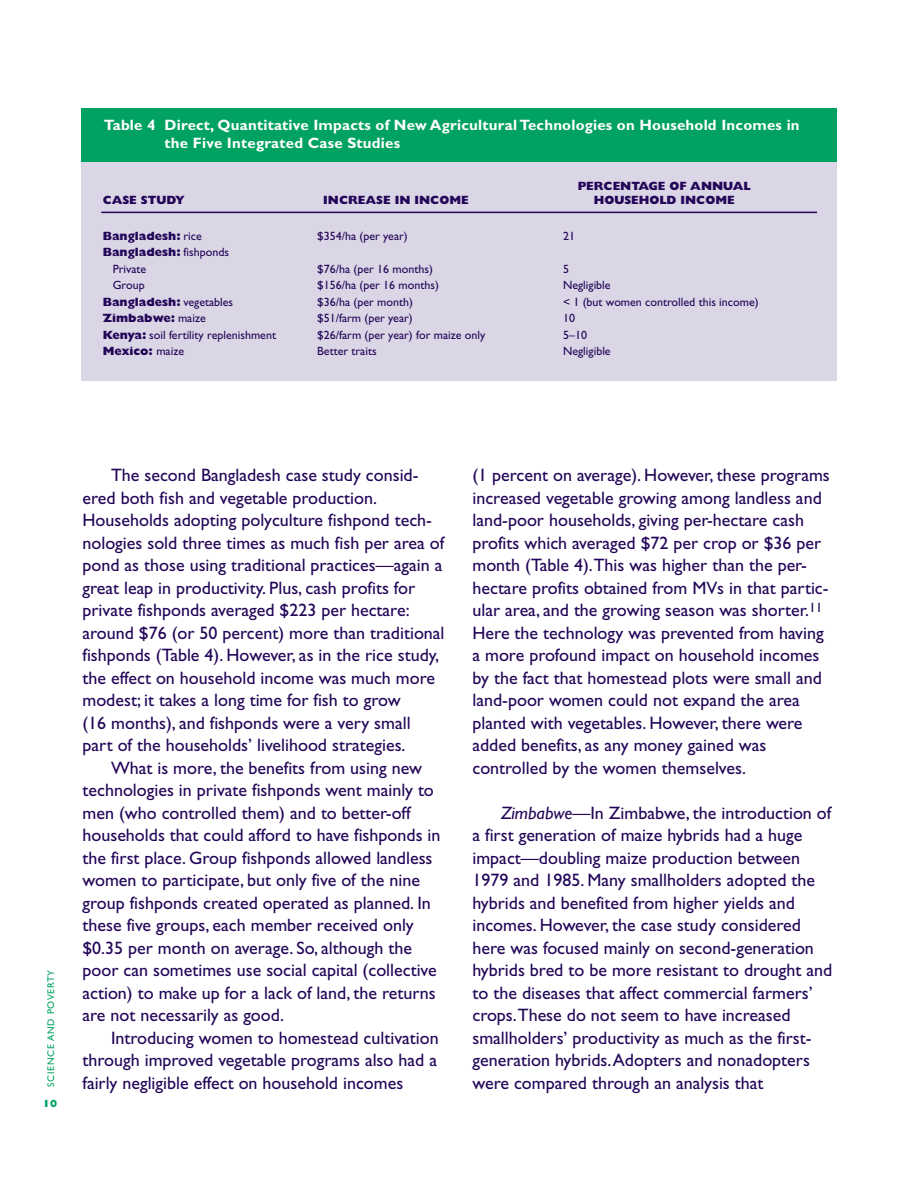
<style>
.page{position:relative;width:918px;height:1188px;background:#fff}
.page>*{position:absolute;margin:0;border:0;box-sizing:border-box;transform-origin:0 0}
.t1{font:18px/22.5px "Gill Sans";color:#230658}
.t2{font:700 15px/18px "Gill Sans";letter-spacing:.015em;color:#fff}
.t3{font:12px/16.5px "Gill Sans";color:#230658}
.t4{font:800 12px "Gill Sans";color:#230658}
.t5{font:800 10.5px "Gill Sans";color:#00a261}
.t6{font:9.75px "Gill Sans";letter-spacing:.075em;color:#00a261}
.s1{font-weight:400}
.s2{font-weight:800}
.s3{font-style:italic}
</style>
<div class="page">
<div style="left:81px;top:160px;width:756px;height:220px;background:#dad6e5"></div>
<div style="left:81px;top:108px;width:756px;height:54px;background:#00a261"></div>
<hr style="left:101px;top:212px;width:716px;height:1px;background:#230658">
<p class="t2" style="left:165px;top:117px;width:637px;text-indent:-61px">Table 4 Direct, Quantitative Impacts of New Agricultural Technologies on Household Incomes in the Five Integrated Case Studies</p>
<p class="t4" style="left:578px;top:182px;width:174px">PERCENTAGE OF ANNUAL</p>
<p class="t4" style="left:103px;top:195px;width:84px">CASE STUDY</p>
<p class="t4" style="left:323px;top:195px;width:147px">INCREASE IN INCOME</p>
<p class="t4" style="left:594px;top:195px;width:142px">HOUSEHOLD INCOME</p>
<p class="t4" style="left:103px;top:231px;width:101px">Bangladesh: <span class="s1">rice</span></p>
<p class="t3" style="left:317px;top:229px;width:92px">$354/ha (per year)</p>
<p class="t3" style="left:563px;top:229px;width:13px">21</p>
<p class="t3" style="left:113px;top:245px;width:118px;text-indent:-10px"><span class="s2">Bangladesh:</span> fishponds<br>Private</p>
<p class="t3" style="left:317px;top:262px;width:117px">$76/ha (per 16 months)</p>
<p class="t3" style="left:563px;top:262px;width:7px">5</p>
<p class="t3" style="left:113px;top:278px;width:33px">Group</p>
<p class="t3" style="left:317px;top:278px;width:123px">$156/ha (per 16 months)</p>
<p class="t3" style="left:563px;top:278px;width:49px">Negligible</p>
<p class="t4" style="left:103px;top:297px;width:132px">Bangladesh: <span class="s1">vegetables</span></p>
<p class="t3" style="left:317px;top:295px;width:97px">$36/ha (per month)</p>
<p class="t3" style="left:563px;top:295px;width:197px">&lt; 1 (but women controlled this income)</p>
<p class="t4" style="left:103px;top:314px;width:105px">Zimbabwe: <span class="s1">maize</span></p>
<p class="t3" style="left:317px;top:311px;width:97px">$51/farm (per year)</p>
<p class="t3" style="left:563px;top:311px;width:13px">10</p>
<p class="t3" style="left:103px;top:328px;width:175px"><span class="s2">Kenya:</span> soil fertility replenishment</p>
<p class="t3" style="left:317px;top:328px;width:169px">$26/farm (per year) for maize only</p>
<p class="t3" style="left:563px;top:328px;width:25px">5–10</p>
<p class="t4" style="left:103px;top:347px;width:83px">Mexico: <span class="s1">maize</span></p>
<p class="t3" style="left:317px;top:344px;width:61px">Better traits</p>
<p class="t3" style="left:563px;top:344px;width:49px">Negligible</p>
<p class="t6" style="left:47px;top:1087px;width:119px;rotate:-90deg">SCIENCE AND POVERTY</p>
<p class="t5" style="left:43px;top:1100px;width:16px">10</p>
<p class="t1" style="left:83px;top:466px;width:364px;text-indent:29px">The second Bangladesh case study consid&shy;ered both fish and vegetable production.<br>Households adopting polyculture fishpond tech&shy;nologies sold three times as much fish per area of pond as those using traditional practices—again a great leap in productivity. Plus, cash profits for private fishponds averaged $223 per hectare: around $76 (or 50 percent) more than traditional fishponds (Table 4). However, as in the rice study, the effect on household income was much more modest; it takes a long time for fish to grow<br>(16 months), and fishponds were a very small part of the households’ livelihood strategies.</p>
<p class="t1" style="left:83px;top:758px;width:360px;text-indent:29px">What is more, the benefits from using new technologies in private fishponds went mainly to men (who controlled them) and to better-off households that could afford to have fishponds in the first place. Group fishponds allowed landless women to participate, but only five of the nine group fishponds created operated as planned. In these five groups, each member received only $0.35 per month on average. So, although the poor can sometimes use social capital (collective action) to make up for a lack of land, the returns are not necessarily as good.</p>
<p class="t1" style="left:83px;top:1028px;width:358px;text-align:justify;text-indent:29px">Introducing women to homestead cultivation through improved vegetable programs also had a fairly negligible effect on household incomes</p>
<p class="t1" style="left:473px;top:466px;width:359px">(1 percent on average). However, these programs increased vegetable growing among landless and land-poor households, giving per-hectare cash profits which averaged $72 per crop or $36 per month (Table 4).This was higher than the per&shy;hectare profits obtained from MVs in that partic&shy;ular area, and the growing season was shorter.<sup>11<br></sup>Here the technology was prevented from having a more profound impact on household incomes by the fact that homestead plots were small and land-poor women could not expand the area planted with vegetables. However, there were added benefits, as any money gained was controlled by the women themselves.</p>
<p class="t1" style="left:473px;top:803px;width:361px;text-indent:29px"><span class="s3">Zimbabwe</span>—In Zimbabwe, the introduction of a first generation of maize hybrids had a huge impact—doubling maize production between 1979 and 1985. Many smallholders adopted the hybrids and benefited from higher yields and incomes. However, the case study considered here was focused mainly on second-generation hybrids bred to be more resistant to drought and to the diseases that affect commercial farmers’ crops.These do not seem to have increased smallholders’ productivity as much as the first&shy;generation hybrids.Adopters and nonadopters were compared through an analysis that</p>
</div>
